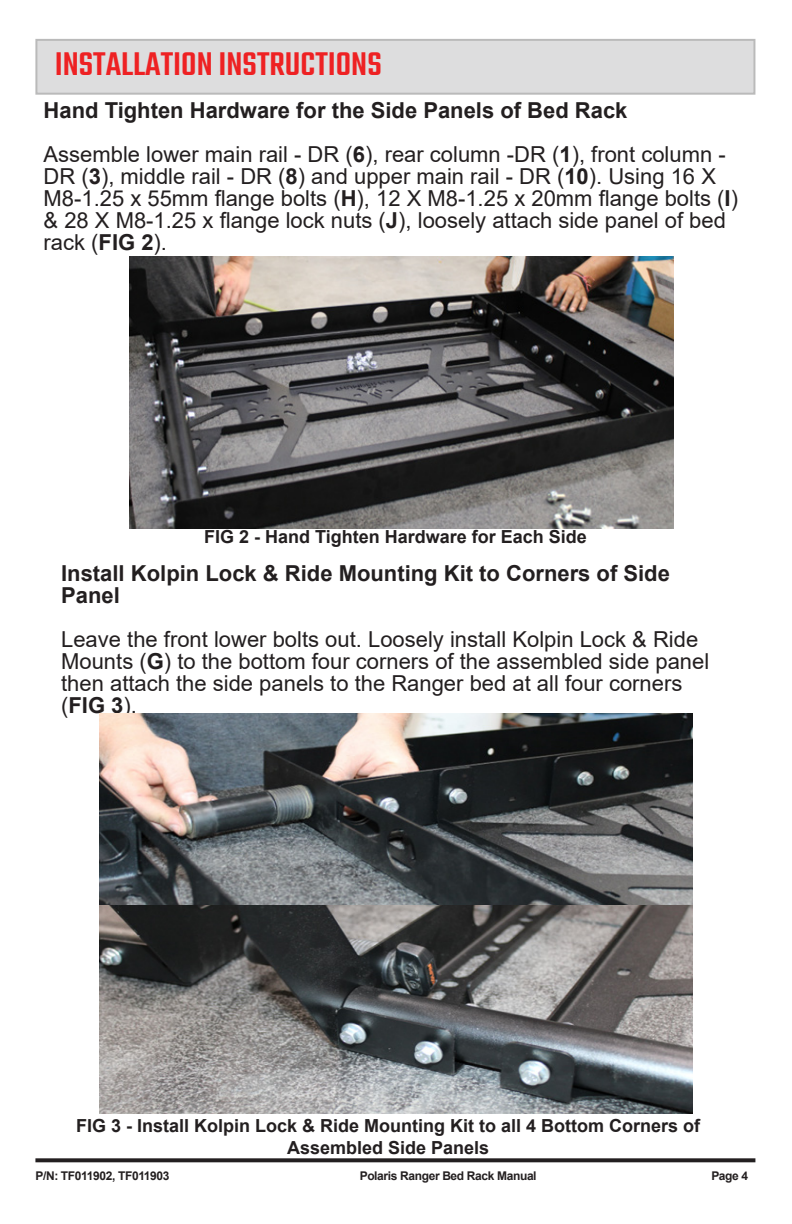
<style>
.page{position:relative;width:792px;height:1224px;background:#fff}
.page>*{position:absolute;margin:0;border:0;box-sizing:border-box;transform-origin:0 0}
.t1{font:500 36px "Teko";color:#ee2123}
.t2{font:22px/22px "Arial";color:#231f20}
.t3{font:700 22px/22px "Arial";color:#231f20}
.t4{font:700 18px/21.6px "Arial";color:#231f20;text-align:center}
.t5{font:700 12px "Arial";letter-spacing:-.03em;color:#231f20}
.s1{font-weight:700}
</style>
<div class="page">
<svg style="left:35px;top:1158px;width:720px;height:4px;background:#343132"></svg>
<img style="left:129px;top:257px;width:544px;height:271px">
<img style="left:99px;top:714px;width:593px;height:197px">
<img style="left:100px;top:905px;width:592px;height:209px">
<div style="left:36px;top:40px;width:718px;height:54px;background:#ddddde"></div>
<div style="left:35px;top:39px;width:720px;height:56px;border:2px solid #bababa"></div>
<p class="t1" style="left:55px;top:43px;width:328px">INSTALLATION INSTRUCTIONS</p>
<p class="t3" style="left:44px;top:100px;width:585px">Hand Tighten Hardware for the Side Panels of Bed Rack</p>
<p class="t2" style="left:44px;top:143px;width:696px">Assemble lower main rail - DR (<span class="s1">6</span>), rear column -DR (<span class="s1">1</span>), front column - DR (<span class="s1">3</span>), middle rail - DR (<span class="s1">8</span>) and upper main rail - DR (<span class="s1">10</span>). Using 16 X M8-1.25 x 55mm flange bolts (<span class="s1">H</span>), 12 X M8-1.25 x 20mm flange bolts (<span class="s1">I</span>) &amp; 28 X M8-1.25 x flange lock nuts (<span class="s1">J</span>), loosely attach side panel of bed rack (<span class="s1">FIG 2</span>).</p>
<p class="t4" style="left:204px;top:526px;width:384px">FIG 2 - Hand Tighten Hardware for Each Side</p>
<p class="t3" style="left:61px;top:563px;width:610px">Install Kolpin Lock &amp; Ride Mounting Kit to Corners of Side<br>Panel</p>
<p class="t2" style="left:61px;top:628px;width:650px">Leave the front lower bolts out. Loosely install Kolpin Lock &amp; Ride Mounts (<span class="s1">G</span>) to the bottom four corners of the assembled side panel then attach the side panels to the Ranger bed at all four corners (<span class="s1">FIG 3</span>).</p>
<p class="t4" style="left:76px;top:1115px;width:626px">FIG 3 - Install Kolpin Lock &amp; Ride Mounting Kit to all 4 Bottom Corners of<br>Assembled Side Panels</p>
<p class="t5" style="left:35px;top:1167px;width:136px">P/N: TF011902, TF011903</p>
<p class="t5" style="left:360px;top:1167px;width:178px">Polaris Ranger Bed Rack Manual</p>
<p class="t5" style="left:711px;top:1167px;width:38px">Page 4</p>
</div>
